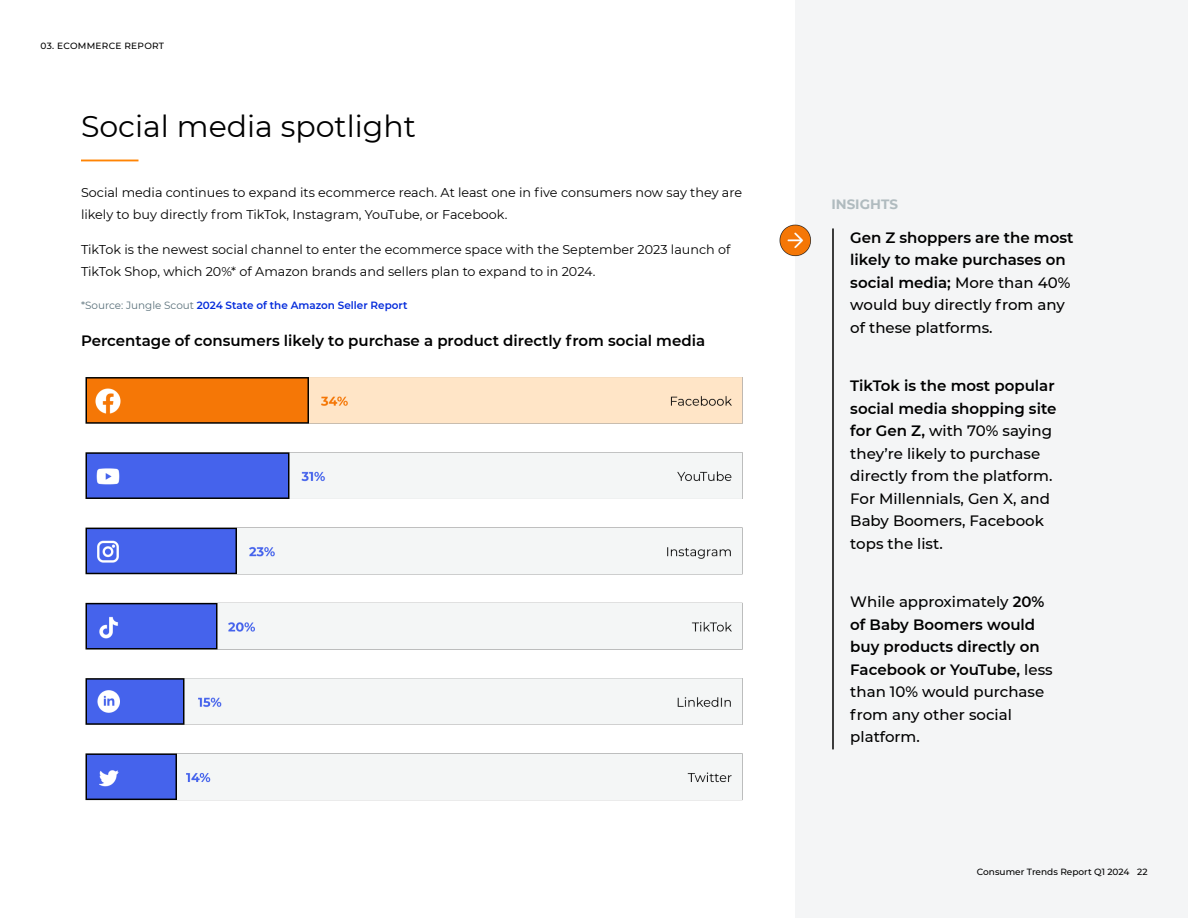
<style>
.page{position:relative;width:1188px;height:918px;background:#fff}
.page>*{position:absolute;margin:0;border:0;box-sizing:border-box;transform-origin:0 0}
.t1{font:30px "Montserrat";color:#000}
.t2{font:500 15px/22.5px "Montserrat";color:#000}
.t3{font:600 15px/22.5px "Montserrat";color:#000}
.t4{font:700 13.5px "Montserrat";color:#b0bbbf}
.t5{font:12.75px/21.8px "Montserrat";color:#000}
.t6{font:600 10.5px "Montserrat";color:#042bdb}
.t7{font:500 9px "Montserrat";color:#000}
.t8{font:500 9px "Montserrat";letter-spacing:.03em;color:#000}
.s1{font-weight:400;color:#5b717b}
.s2{font-weight:500}
.s3{font-weight:600}
</style>
<div class="page">
<div style="left:795px;top:0;width:393px;height:918px;background:#f4f5f6"></div>
<hr style="left:81px;top:160px;width:57px;height:1px;background:#ff8404">
<hr style="left:832px;top:228px;width:2px;height:521px;background:#000">
<img style="left:779px;top:225px;width:32px;height:31px">
<img style="left:85px;top:377px;width:658px;height:424px">
<p class="t8" style="left:41px;top:40px;width:125px">03. ECOMMERCE REPORT</p>
<h1 class="t1" style="left:81px;top:106px;width:337px">Social media spotlight</h1>
<p class="t5" style="left:81px;top:181px;width:663px">Social media continues to expand its ecommerce reach. At least one in five consumers now say they are likely to buy directly from TikTok, Instagram, YouTube, or Facebook.</p>
<p class="t5" style="left:81px;top:238px;width:651px">TikTok is the newest social channel to enter the ecommerce space with the September 2023 launch of<br>TikTok Shop, which 20%* of Amazon brands and sellers plan to expand to in 2024.</p>
<p class="t6" style="left:81px;top:298px;width:328px"><span class="s1">*Source: Jungle Scout</span> 2024 State of the Amazon Seller Report</p>
<p class="t3" style="left:81px;top:328px;width:626px">Percentage of consumers likely to purchase a product directly from social media</p>
<p class="t4" style="left:831px;top:194px;width:68px">INSIGHTS</p>
<p class="t3" style="left:850px;top:226px;width:225px">Gen Z shoppers are the most likely to make purchases on social media; <span class="s2">More than 40% would buy directly from any of these platforms.</span></p>
<p class="t2" style="left:850px;top:374px;width:208px"><span class="s3">TikTok is the most popular social media shopping site for Gen Z,</span> with 70% saying they’re likely to purchase directly from the platform.<br>For Millennials, Gen X, and<br>Baby Boomers, Facebook tops the list.</p>
<p class="t2" style="left:850px;top:590px;width:204px">While approximately <span class="s3">20% of Baby Boomers would buy products directly on<br>Facebook or YouTube,</span> less than 10% would purchase from any other social platform.</p>
<p class="t7" style="left:977px;top:865px;width:172px">Consumer Trends Report Q1 2024 22</p>
</div>
